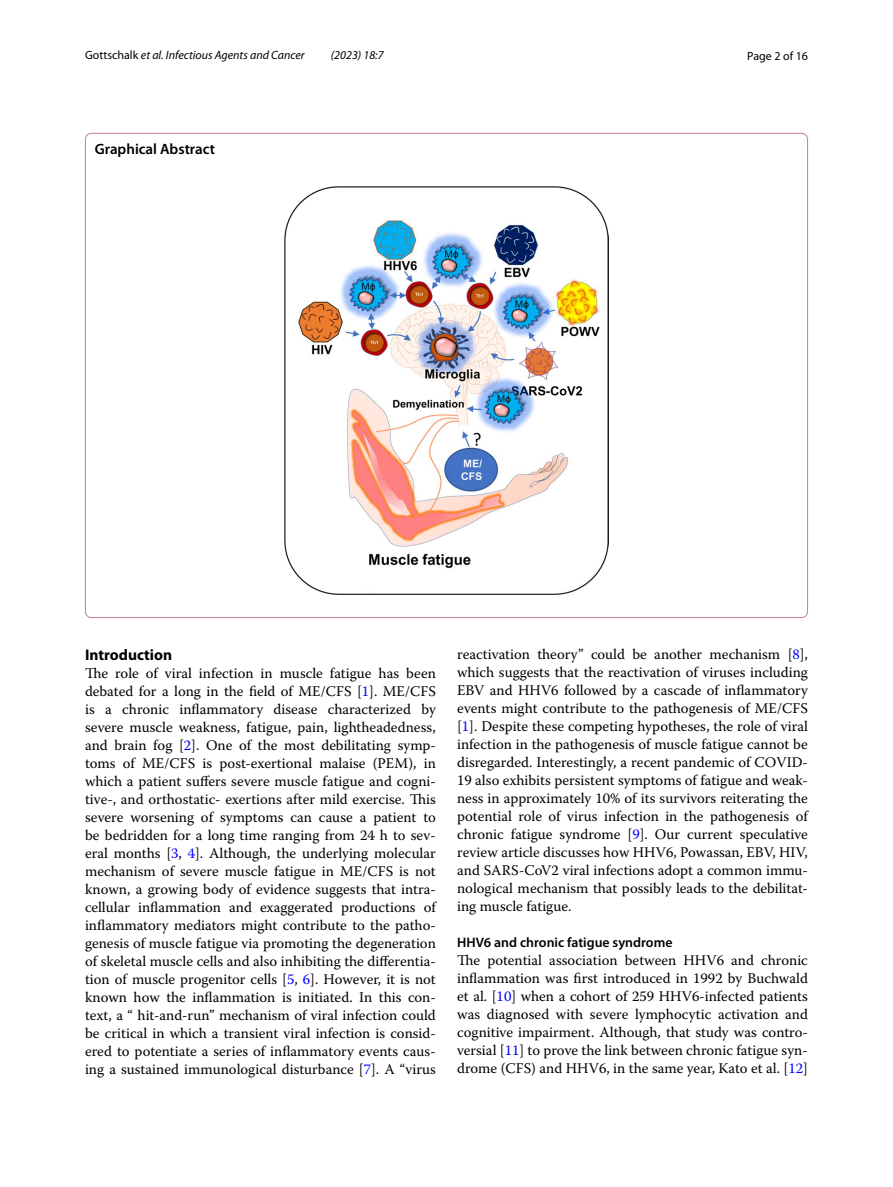
<style>
.page{position:relative;width:893px;height:1187px;background:#fff}
.page>*{position:absolute;margin:0;border:0;box-sizing:border-box;transform-origin:0 0}
.t1{font:700 15.45px "Myriad Pro";color:#000}
.t2{font:600 15px "Myriad Pro";color:#000}
.t3{font:14.7px/18px "Warnock Pro";color:#000;text-align:justify}
.t4{font:600 13.8px "Myriad Pro";color:#000}
.t5{font:italic 12px "Myriad Pro";color:#000}
.t6{font:12px "Myriad Pro";color:#000}
.s1{font-style:normal}
.s2{color:#00f}
</style>
<div class="page">
<img style="left:285px;top:186px;width:323px;height:409px">
<p class="t5" style="left:85px;top:48px;width:221px"><span class="s1">Gottschalk</span> et al. Infectious Agents and Cancer</p>
<p class="t5" style="left:331px;top:48px;width:54px">(2023) 18:7</p>
<p class="t6" style="left:747px;top:48px;width:62px">Page 2 of 16</p>
<p class="t2" style="left:95px;top:139px;width:122px">Graphical Abstract</p>
<p class="t1" style="left:85px;top:644px;width:89px">Introduction</p>
<p class="t3" style="left:85px;top:663px;width:352px">The role of viral infection in muscle fatigue has been debated for a long in the field of ME/CFS [<span class="s2">1</span>]. ME/CFS is a chronic inflammatory disease characterized by severe muscle weakness, fatigue, pain, lightheadedness, and brain fog [<span class="s2">2</span>]. One of the most debilitating symp&shy;toms of ME/CFS is post-exertional malaise (PEM), in which a patient suffers severe muscle fatigue and cogni&shy;tive-, and orthostatic- exertions after mild exercise. This severe worsening of symptoms can cause a patient to be bedridden for a long time ranging from 24 h to sev&shy;eral months [<span class="s2">3</span>, <span class="s2">4</span>]. Although, the underlying molecular mechanism of severe muscle fatigue in ME/CFS is not known, a growing body of evidence suggests that intra&shy;cellular inflammation and exaggerated productions of inflammatory mediators might contribute to the patho&shy;genesis of muscle fatigue via promoting the degeneration of skeletal muscle cells and also inhibiting the differentia&shy;tion of muscle progenitor cells [<span class="s2">5</span>, <span class="s2">6</span>]. However, it is not known how the inflammation is initiated. In this con&shy;text, a “ hit-and-run” mechanism of viral infection could be critical in which a transient viral infection is consid&shy;ered to potentiate a series of inflammatory events caus&shy;ing a sustained immunological disturbance [<span class="s2">7</span>]. A “virus</p>
<p class="t3" style="left:457px;top:644px;width:352px">reactivation theory” could be another mechanism [<span class="s2">8</span>], which suggests that the reactivation of viruses including EBV and HHV6 followed by a cascade of inflammatory events might contribute to the pathogenesis of ME/CFS [<span class="s2">1</span>]. Despite these competing hypotheses, the role of viral infection in the pathogenesis of muscle fatigue cannot be disregarded. Interestingly, a recent pandemic of COVID-19 also exhibits persistent symptoms of fatigue and weak&shy;ness in approximately 10% of its survivors reiterating the potential role of virus infection in the pathogenesis of chronic fatigue syndrome [<span class="s2">9</span>]. Our current speculative review article discusses how HHV6, Powassan, EBV, HIV, and SARS-CoV2 viral infections adopt a common immu&shy;nological mechanism that possibly leads to the debilitat&shy;ing muscle fatigue.</p>
<p class="t4" style="left:457px;top:933px;width:217px">HHV6 and chronic fatigue syndrome</p>
<p class="t3" style="left:457px;top:950px;width:352px">The potential association between HHV6 and chronic inflammation was first introduced in 1992 by Buchwald et al. [<span class="s2">10</span>] when a cohort of 259 HHV6-infected patients was diagnosed with severe lymphocytic activation and cognitive impairment. Although, that study was contro&shy;versial [<span class="s2">11</span>] to prove the link between chronic fatigue syn&shy;drome (CFS) and HHV6, in the same year, Kato et al. [<span class="s2">12</span>]</p>
</div>
